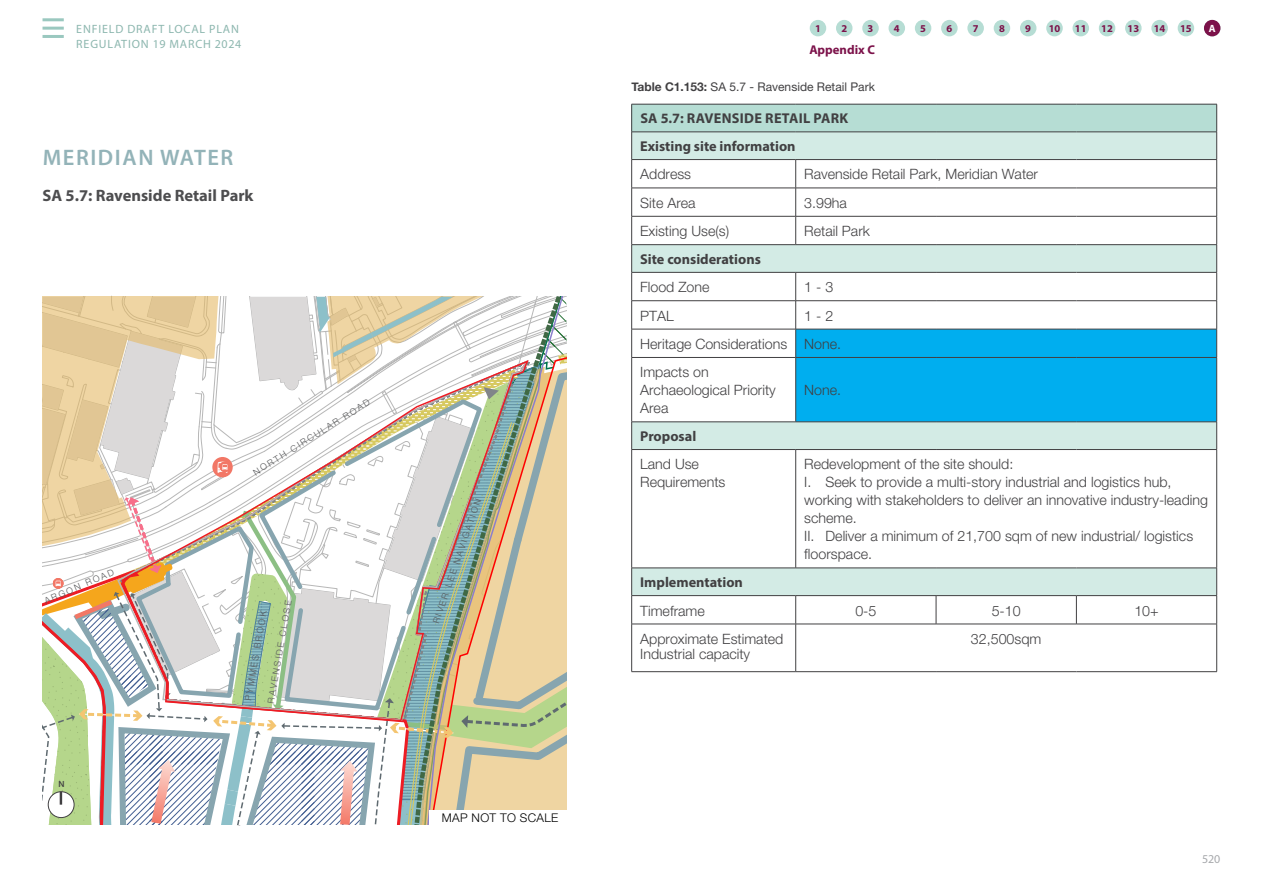
<style>
.page{position:relative;width:1263px;height:893px;background:#fff}
.page>*{position:absolute;margin:0;border:0;box-sizing:border-box;transform-origin:0 0}
.t1{font:600 22.5px "Myriad Pro";letter-spacing:.07em;color:#93b3b8}
.t2{font:700 16.5px "Myriad Pro";color:#4d4d4f}
.t3{font:300 14.25px/18px "Helvetica Neue";color:#414042}
.t4{font:700 14.25px/27.8px "Myriad Pro";letter-spacing:.02em;color:#414042}
.t5{font:700 14.25px "Myriad Pro";color:#414042}
.t6{font:700 12.75px "Myriad Pro";color:#7c124a}
.t7{font:12px "Myriad Pro";letter-spacing:.07em;color:#8db7af}
.t8{font:12px "Helvetica Neue";color:#414042}
.t9{font:300 12px "Helvetica Neue";color:#000}
.t10{font:12px "Myriad Pro";color:#a7a9ac}
.t11{font:700 10.5px "Myriad Pro";color:#7c124a}
.t12{font:700 10.5px "Myriad Pro";color:#fff}
.t13{font:300 9px "Helvetica Neue";color:#58595b}
.t14{font:500 8.4px "Helvetica Neue";color:#414042}
.s1{font-weight:700}
</style>
<div class="page">
<div style="left:632px;top:104px;width:585px;height:28px;background:#b6ddd4"></div>
<svg style="left:632px;top:133px;width:584px;height:462px"></svg>
<hr style="left:1216px;top:450px;width:1px;height:118px;background:#414042">
<hr style="left:631px;top:357px;width:165px;height:1px;background:#414042">
<hr style="left:631px;top:358px;width:1px;height:64px;background:#414042">
<hr style="left:631px;top:450px;width:1px;height:118px;background:#414042">
<hr style="left:631px;top:188px;width:165px;height:1px;background:#414042">
<hr style="left:631px;top:216px;width:165px;height:1px;background:#414042">
<hr style="left:631px;top:104px;width:165px;height:1px;background:#414042">
<hr style="left:631px;top:132px;width:165px;height:1px;background:#414042">
<hr style="left:631px;top:159px;width:165px;height:1px;background:#414042">
<hr style="left:631px;top:300px;width:165px;height:1px;background:#414042">
<hr style="left:631px;top:244px;width:165px;height:1px;background:#414042">
<svg style="left:631px;top:104px;width:1px;height:253px"></svg>
<hr style="left:631px;top:272px;width:165px;height:1px;background:#414042">
<hr style="left:631px;top:329px;width:165px;height:1px;background:#414042">
<svg style="left:795px;top:104px;width:422px;height:345px"></svg>
<hr style="left:936px;top:329px;width:140px;height:1px;background:#414042">
<hr style="left:1076px;top:329px;width:141px;height:1px;background:#414042">
<hr style="left:796px;top:357px;width:140px;height:1px;background:#414042">
<hr style="left:795px;top:358px;width:1px;height:64px;background:#414042">
<hr style="left:936px;top:357px;width:140px;height:1px;background:#414042">
<hr style="left:1076px;top:357px;width:141px;height:1px;background:#414042">
<hr style="left:631px;top:422px;width:165px;height:1px;background:#414042">
<svg style="left:631px;top:422px;width:1px;height:27px"></svg>
<hr style="left:796px;top:422px;width:140px;height:1px;background:#414042">
<hr style="left:936px;top:422px;width:140px;height:1px;background:#414042">
<hr style="left:1076px;top:422px;width:141px;height:1px;background:#414042">
<hr style="left:631px;top:449px;width:165px;height:1px;background:#414042">
<hr style="left:631px;top:568px;width:165px;height:1px;background:#414042">
<hr style="left:796px;top:568px;width:140px;height:1px;background:#414042">
<hr style="left:936px;top:568px;width:140px;height:1px;background:#414042">
<hr style="left:1076px;top:568px;width:141px;height:1px;background:#414042">
<svg style="left:631px;top:568px;width:1px;height:56px"></svg>
<hr style="left:631px;top:624px;width:1px;height:47px;background:#414042">
<hr style="left:796px;top:449px;width:140px;height:1px;background:#414042">
<hr style="left:795px;top:450px;width:1px;height:118px;background:#414042">
<hr style="left:936px;top:449px;width:140px;height:1px;background:#414042">
<hr style="left:1076px;top:449px;width:141px;height:1px;background:#414042">
<hr style="left:631px;top:595px;width:165px;height:1px;background:#414042">
<hr style="left:796px;top:595px;width:140px;height:1px;background:#414042">
<hr style="left:936px;top:595px;width:140px;height:1px;background:#414042">
<hr style="left:1076px;top:595px;width:141px;height:1px;background:#414042">
<hr style="left:631px;top:624px;width:165px;height:1px;background:#414042">
<hr style="left:631px;top:671px;width:165px;height:1px;background:#414042">
<svg style="left:795px;top:596px;width:1px;height:28px"></svg>
<hr style="left:796px;top:624px;width:140px;height:1px;background:#414042">
<hr style="left:795px;top:624px;width:1px;height:47px;background:#414042">
<hr style="left:936px;top:624px;width:140px;height:1px;background:#414042">
<hr style="left:1076px;top:624px;width:141px;height:1px;background:#414042">
<hr style="left:1216px;top:624px;width:1px;height:47px;background:#414042">
<hr style="left:796px;top:671px;width:140px;height:1px;background:#414042">
<hr style="left:936px;top:671px;width:140px;height:1px;background:#414042">
<hr style="left:1076px;top:671px;width:141px;height:1px;background:#414042">
<svg style="left:1216px;top:568px;width:1px;height:56px"></svg>
<svg style="left:936px;top:596px;width:1px;height:28px"></svg>
<svg style="left:1076px;top:596px;width:1px;height:28px"></svg>
<svg style="left:43px;top:296px;width:523px;height:529px"></svg>
<div style="left:429px;top:810px;width:137px;height:15px;background:#fff"></div>
<div style="left:810px;top:20px;width:16px;height:16px;background:#b6ddd4;border-radius:50%"></div>
<div style="left:836px;top:20px;width:16px;height:16px;background:#b6ddd4;border-radius:50%"></div>
<div style="left:862px;top:20px;width:17px;height:16px;background:#b6ddd4;border-radius:50%"></div>
<div style="left:888px;top:20px;width:17px;height:16px;background:#b6ddd4;border-radius:50%"></div>
<div style="left:915px;top:20px;width:16px;height:16px;background:#b6ddd4;border-radius:50%"></div>
<div style="left:967px;top:20px;width:17px;height:16px;background:#b6ddd4;border-radius:50%"></div>
<div style="left:994px;top:20px;width:16px;height:16px;background:#b6ddd4;border-radius:50%"></div>
<div style="left:1020px;top:20px;width:16px;height:16px;background:#b6ddd4;border-radius:50%"></div>
<div style="left:1046px;top:20px;width:17px;height:16px;background:#b6ddd4;border-radius:50%"></div>
<div style="left:1072px;top:20px;width:17px;height:16px;background:#b6ddd4;border-radius:50%"></div>
<div style="left:1099px;top:20px;width:16px;height:16px;background:#b6ddd4;border-radius:50%"></div>
<div style="left:1125px;top:20px;width:16px;height:16px;background:#b6ddd4;border-radius:50%"></div>
<div style="left:1151px;top:20px;width:17px;height:16px;background:#b6ddd4;border-radius:50%"></div>
<div style="left:1178px;top:20px;width:16px;height:16px;background:#b6ddd4;border-radius:50%"></div>
<div style="left:941px;top:20px;width:17px;height:16px;background:#b6ddd4;border-radius:50%"></div>
<hr style="left:43px;top:18px;width:21px;height:3px;background:#9ac8bf">
<hr style="left:43px;top:27px;width:21px;height:3px;background:#9ac8bf">
<hr style="left:43px;top:35px;width:21px;height:3px;background:#9ac8bf">
<div style="left:1204px;top:20px;width:16px;height:16px;background:#7c124a;border-radius:50%"></div>
<p class="t7" style="left:76px;top:22px;width:101px">ENFIELD DRAFT LOCA</p>
<p class="t7" style="left:200px;top:22px;width:41px">L PLAN</p>
<p class="t11" style="left:815px;top:21px;width:7px">1</p>
<p class="t11" style="left:841px;top:21px;width:7px">2</p>
<p class="t11" style="left:868px;top:21px;width:7px">3</p>
<p class="t11" style="left:894px;top:21px;width:7px">4</p>
<p class="t11" style="left:920px;top:21px;width:7px">5</p>
<p class="t11" style="left:946px;top:21px;width:7px">6</p>
<p class="t11" style="left:973px;top:21px;width:7px">7</p>
<p class="t11" style="left:999px;top:21px;width:7px">8</p>
<p class="t11" style="left:1025px;top:21px;width:7px">9</p>
<p class="t11" style="left:1049px;top:21px;width:13px">10</p>
<p class="t11" style="left:1075px;top:21px;width:13px">11</p>
<p class="t11" style="left:1101px;top:21px;width:13px">12</p>
<p class="t11" style="left:1127px;top:21px;width:13px">13</p>
<p class="t11" style="left:1154px;top:21px;width:13px">14</p>
<p class="t11" style="left:1180px;top:21px;width:13px">15</p>
<p class="t7" style="left:76px;top:36px;width:166px">REGULATION 19 MARCH 2024</p>
<p class="t6" style="left:809px;top:41px;width:67px">Appendix C</p>
<p class="t12" style="left:1209px;top:21px;width:8px">A</p>
<h1 class="t1" style="left:43px;top:143px;width:133px">MERIDIAN WATE</h1>
<h1 class="t1" style="left:221px;top:143px;width:14px">R</h1>
<p class="t2" style="left:43px;top:185px;width:213px">SA 5.7: Ravenside Retail Park</p>
<p class="t13" style="left:43px;top:596px;width:76px;rotate:-23deg">ARGON ROAD</p>
<p class="t14" style="left:59px;top:779px;width:8px">N</p>
<p class="t13" style="left:251px;top:468px;width:137px;rotate:-32deg">NORTH CIRCULAR ROAD</p>
<p class="t13" style="left:243px;top:699px;width:92px;rotate:-80deg">PYMMES BROOK</p>
<p class="t13" style="left:265px;top:702px;width:106px;rotate:-80deg">RAVENSIDE CLOSE</p>
<p class="t13" style="left:430px;top:621px;width:133px;rotate:-71deg">RIVER LEE NAVIGATION</p>
<p class="t9" style="left:442px;top:811px;width:39px">Map not</p>
<p class="t9" style="left:500px;top:811px;width:29px">to scale</p>
<p class="t8" style="left:631px;top:80px;width:245px"><span class="s1">Table C1.153:</span> SA 5.7 - Ravenside Retail Park</p>
<p class="t4" style="left:640px;top:104px;width:210px">SA 5.7: Ravenside retail park<br>Existing site information</p>
<p class="t3" style="left:640px;top:165px;width:52px">Address</p>
<p class="t3" style="left:804px;top:165px;width:235px">Ravenside Retail Park, Meridian Water</p>
<p class="t3" style="left:640px;top:193px;width:57px">Site Area</p>
<p class="t3" style="left:804px;top:193px;width:44px">3.99ha</p>
<p class="t3" style="left:640px;top:222px;width:90px">Existing Use(s)</p>
<p class="t3" style="left:804px;top:222px;width:67px">Retail Park</p>
<p class="t5" style="left:640px;top:250px;width:122px">Site considerations</p>
<p class="t3" style="left:640px;top:278px;width:71px">Flood Zone</p>
<p class="t3" style="left:804px;top:278px;width:31px">1 - 3</p>
<p class="t3" style="left:640px;top:306px;width:35px">PTAL</p>
<p class="t3" style="left:640px;top:301px;width:202px;line-height:28.3px;text-indent:164px">1 - 2<br>Heritage Considerations None.<br>Impacts on</p>
<p class="t3" style="left:640px;top:381px;width:137px">Archaeological Priority<br>Area</p>
<p class="t3" style="left:804px;top:381px;width:38px">None.</p>
<p class="t5" style="left:640px;top:427px;width:58px">Proposal</p>
<p class="t3" style="left:640px;top:455px;width:87px">Land Use<br>Requirements</p>
<p class="t3" style="left:804px;top:455px;width:405px">Redevelopment of the site should:<br>I. Seek to provide a multi-story industrial and logistics hub, working with stakeholders to deliver an innovative industry-leading scheme.<br>II. Deliver a minimum of 21,700 sqm of new industrial/ logistics floorspace.</p>
<p class="t5" style="left:640px;top:573px;width:104px">Implementation</p>
<p class="t3" style="left:640px;top:601px;width:66px">Timeframe</p>
<p class="t3" style="left:855px;top:601px;width:23px">0-5</p>
<p class="t3" style="left:992px;top:601px;width:31px">5-10</p>
<p class="t3" style="left:1134px;top:601px;width:26px">10+</p>
<p class="t3" style="left:640px;top:631px;width:145px;line-height:15px">Approximate Estimated<br>Industrial capacity</p>
<p class="t3" style="left:971px;top:629px;width:72px">32,500sqm</p>
<p class="t10" style="left:1202px;top:852px;width:20px">520</p>
</div>
